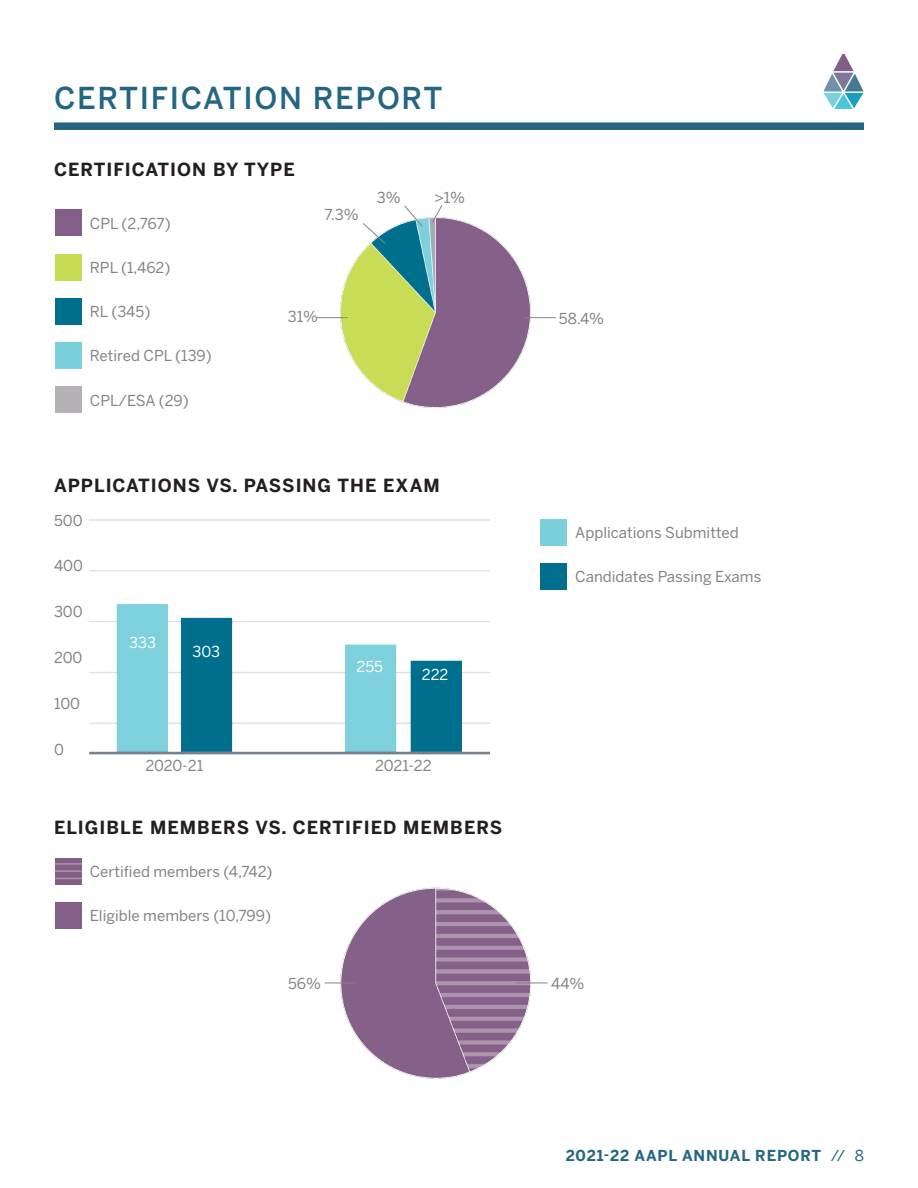
<style>
.page{position:relative;width:918px;height:1188px;background:#fff}
.page>*{position:absolute;margin:0;border:0;box-sizing:border-box;transform-origin:0 0}
.t1{font:500 30px "Benton Sans";letter-spacing:.055em;color:#246682}
._0-guts{font:700 18px "Benton Sans";letter-spacing:.055em;color:#231f20}
._0-guts-2{font:15px "Benton Sans";color:#838386}
.t2{font:700 15px "Benton Sans";letter-spacing:.055em;color:#246682}
._0-guts-3{font:15px "Benton Sans";color:#fff}
.s1{font-weight:400}
</style>
<div class="page">
<svg style="left:823px;top:54px;width:41px;height:55px"></svg>
<div style="left:54px;top:122px;width:810px;height:8px;background:#246682"></div>
<div style="left:55px;top:209px;width:27px;height:27px;background:#835f87"></div>
<div style="left:55px;top:254px;width:27px;height:27px;background:#c8db54"></div>
<div style="left:55px;top:342px;width:27px;height:27px;background:#7cd0dc"></div>
<img style="left:89px;top:519px;width:400px;height:236px">
<div style="left:540px;top:519px;width:27px;height:27px;background:#7cd0dc"></div>
<div style="left:540px;top:563px;width:27px;height:27px;background:#006e8d"></div>
<div style="left:55px;top:298px;width:27px;height:27px;background:#006e8d"></div>
<div style="left:55px;top:386px;width:27px;height:27px;background:#b4b2b5"></div>
<img style="left:318px;top:217px;width:238px;height:191px">
<hr style="left:525px;top:317px;width:31px;height:1px;background:#838386">
<svg style="left:362px;top:222px;width:24px;height:22px"></svg>
<svg style="left:404px;top:205px;width:19px;height:22px"></svg>
<svg style="left:431px;top:205px;width:12px;height:19px"></svg>
<hr style="left:316px;top:317px;width:32px;height:1px;background:#838386">
<img style="left:324px;top:887px;width:224px;height:192px">
<hr style="left:517px;top:983px;width:31px;height:1px;background:#838386">
<hr style="left:325px;top:983px;width:31px;height:1px;background:#838386">
<div style="left:55px;top:858px;width:27px;height:27px;background:#835f87"></div>
<div style="left:55px;top:902px;width:27px;height:27px;background:#835f87"></div>
<hr style="left:55px;top:870px;width:27px;height:2px;background:#aa93ae">
<svg style="left:55px;top:878px;width:27px;height:1px"></svg>
<hr style="left:55px;top:863px;width:27px;height:2px;background:#aa93ae">
<p class="t1" style="left:54px;top:80px;width:390px">CERTIFICATION REPORT</p>
<p class="_0-guts" style="left:54px;top:158px;width:242px">CERTIFICATION BY TYPE</p>
<p class="_0-guts-2" style="left:90px;top:214px;width:82px">CPL (2,767)</p>
<p class="_0-guts-2" style="left:90px;top:258px;width:82px">RPL (1,462)</p>
<p class="_0-guts-2" style="left:90px;top:303px;width:62px">RL (345)</p>
<p class="_0-guts-2" style="left:90px;top:347px;width:124px">Retired CPL (139)</p>
<p class="_0-guts-2" style="left:90px;top:391px;width:101px">CPL/ESA (29)</p>
<p class="_0-guts-2" style="left:325px;top:206px;width:36px">7.3%</p>
<p class="_0-guts-2" style="left:288px;top:308px;width:32px">31%</p>
<p class="_0-guts-2" style="left:377px;top:189px;width:25px">3%</p>
<p class="_0-guts-2" style="left:434px;top:189px;width:32px">&gt;1%</p>
<p class="_0-guts" style="left:54px;top:474px;width:387px">APPLICATIONS VS. PASSING THE EXAM</p>
<p class="_0-guts-2" style="left:54px;top:511px;width:30px">500</p>
<p class="_0-guts-2" style="left:54px;top:557px;width:31px">400</p>
<p class="_0-guts-2" style="left:54px;top:603px;width:30px">300</p>
<p class="_0-guts-2" style="left:54px;top:649px;width:30px">200</p>
<p class="_0-guts-2" style="left:54px;top:694px;width:28px">100</p>
<p class="_0-guts-2" style="left:54px;top:740px;width:11px">0</p>
<p class="_0-guts-2" style="left:145px;top:757px;width:59px">2020-21</p>
<p class="_0-guts-3" style="left:129px;top:634px;width:28px">333</p>
<p class="_0-guts-3" style="left:192px;top:643px;width:29px">303</p>
<p class="_0-guts-3" style="left:357px;top:657px;width:28px">255</p>
<p class="_0-guts-3" style="left:422px;top:666px;width:28px">222</p>
<p class="_0-guts-2" style="left:375px;top:757px;width:58px">2021-22</p>
<p class="_0-guts" style="left:54px;top:816px;width:450px">ELIGIBLE MEMBERS VS. CERTIFIED MEMBERS</p>
<p class="_0-guts-2" style="left:90px;top:863px;width:184px">Certified members (4,742)</p>
<p class="_0-guts-2" style="left:90px;top:907px;width:183px">Eligible members (10,799)</p>
<p class="_0-guts-2" style="left:559px;top:309px;width:47px">58.4%</p>
<p class="_0-guts-2" style="left:575px;top:524px;width:165px">Applications Submitted</p>
<p class="_0-guts-2" style="left:575px;top:568px;width:188px">Candidates Passing Exams</p>
<p class="_0-guts-2" style="left:288px;top:974px;width:35px">56%</p>
<p class="_0-guts-2" style="left:551px;top:974px;width:35px">44%</p>
<p class="t2" style="left:566px;top:1146px;width:300px">2021-22 AAPL ANNUAL REPORT <span class="s1">// 8</span></p>
</div>
